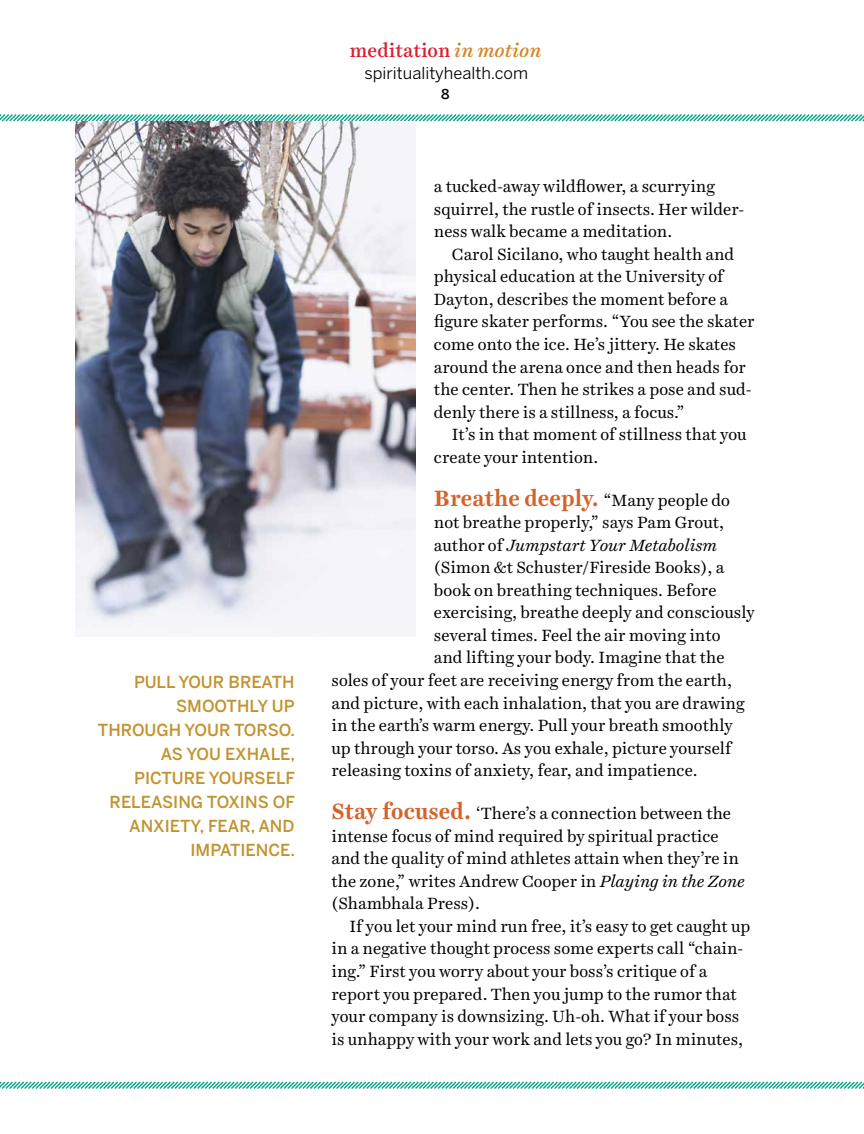
<style>
.page{position:relative;width:864px;height:1134px;background:#fff}
.page>*{position:absolute;margin:0;border:0;box-sizing:border-box;transform-origin:0 0}
.t1{font:700 22.5px "Harriet Text";color:#d3622b}
.t2{font:500 19.2px "Harriet Text";color:#d82133}
.t3{font:16.5px/22.5px "Harriet Text";color:#000}
.t4{font:500 16.5px/24px "Benton Sans";color:#c29331;text-align:right}
.t5{font:italic 16.5px "Harriet Text";letter-spacing:-.005em;color:#000}
.t6{font:16.5px "Benton Sans";color:#000}
.t7{font:500 13.5px "Benton Sans";color:#000}
.s1{font-style:italic;color:#d4862b}
.s2{font-weight:400;font-size:16.5px;color:#000}
.s3{font-style:normal}
.s4{font-weight:700;font-size:22.5px;color:#d3622b}
.s5{font-style:italic}
</style>
<div class="page">
<svg style="left:0;top:114px;width:864px;height:9px"></svg>
<svg style="left:0;top:1081px;width:864px;height:8px"></svg>
<img style="left:76px;top:122px;width:340px;height:514px">
<p class="t4" style="left:98px;top:670px;width:199px">PULL YOUR BREATH<br>SMOOTHLY UP<br>THROUGH YOUR TORSO.<br>AS YOU EXHALE,<br>PICTURE YOURSELF<br>RELEASING TOXINS OF<br>ANXIETY, FEAR, AND<br>IMPATIENCE.</p>
<p class="t2" style="left:350px;top:37px;width:193px">meditation <span class="s1">in motion</span></p>
<p class="t6" style="left:364px;top:63px;width:165px">spiritualityhealth.com</p>
<p class="t7" style="left:441px;top:87px;width:10px">8</p>
<p class="t3" style="left:434px;top:175px;width:312px">a tucked-away wildflower, a scurrying squirrel, the rustle of insects. Her wilder&shy;ness walk became a meditation.</p>
<p class="t3" style="left:434px;top:243px;width:322px;text-indent:18px">Carol Sicilano, who taught health and physical education at the University of Dayton, describes the moment before a figure skater performs. “You see the skater come onto the ice. He’s jittery. He skates around the arena once and then heads for the center. Then he strikes a pose and sud&shy;denly there is a stillness, a focus.”</p>
<p class="t3" style="left:434px;top:423px;width:314px;text-indent:18px">It’s in that moment of stillness that you create your intention.</p>
<h1 class="t1" style="left:434px;top:482px;width:298px">Breathe deeply. <span class="s2">“Many people do</span></h1>
<p class="t3" style="left:434px;top:511px;width:292px">not breathe properly,” says Pam Grout,</p>
<p class="t5" style="left:434px;top:534px;width:285px"><span class="s3">author of</span> Jumpstart Your Metabolism</p>
<p class="t3" style="left:434px;top:556px;width:292px">(Simon &amp;t Schuster/Fireside Books), a</p>
<p class="t3" style="left:434px;top:579px;width:284px">book on breathing techniques. Before</p>
<p class="t3" style="left:434px;top:601px;width:322px">exercising, breathe deeply and consciously</p>
<p class="t3" style="left:434px;top:624px;width:288px">several times. Feel the air moving into</p>
<p class="t3" style="left:434px;top:646px;width:292px">and lifting your body. Imagine that the</p>
<p class="t3" style="left:332px;top:669px;width:402px">soles of your feet are receiving energy from the earth,</p>
<p class="t3" style="left:332px;top:691px;width:415px">and picture, with each inhalation, that you are drawing</p>
<p class="t3" style="left:332px;top:714px;width:403px">in the earth’s warm energy. Pull your breath smoothly</p>
<p class="t3" style="left:332px;top:736px;width:402px">up through your torso. As you exhale, picture yourself</p>
<p class="t3" style="left:332px;top:759px;width:368px">releasing toxins of anxiety, fear, and impatience.</p>
<p class="t3" style="left:332px;top:802px;width:415px"><span class="s4">Stay focused.</span> ‘There’s a connection between the intense focus of mind required by spiritual practice and the quality of mind athletes attain when they’re in the zone,” writes Andrew Cooper in <span class="s5">Playing in the Zone </span>(Shambhala Press).</p>
<p class="t3" style="left:332px;top:915px;width:420px;text-indent:18px">If you let your mind run free, it’s easy to get caught up in a negative thought process some experts call “chain&shy;ing.” First you worry about your boss’s critique of a report you prepared. Then you jump to the rumor that your company is downsizing. Uh-oh. What if your boss is unhappy with your work and lets you go? In minutes,</p>
</div>
